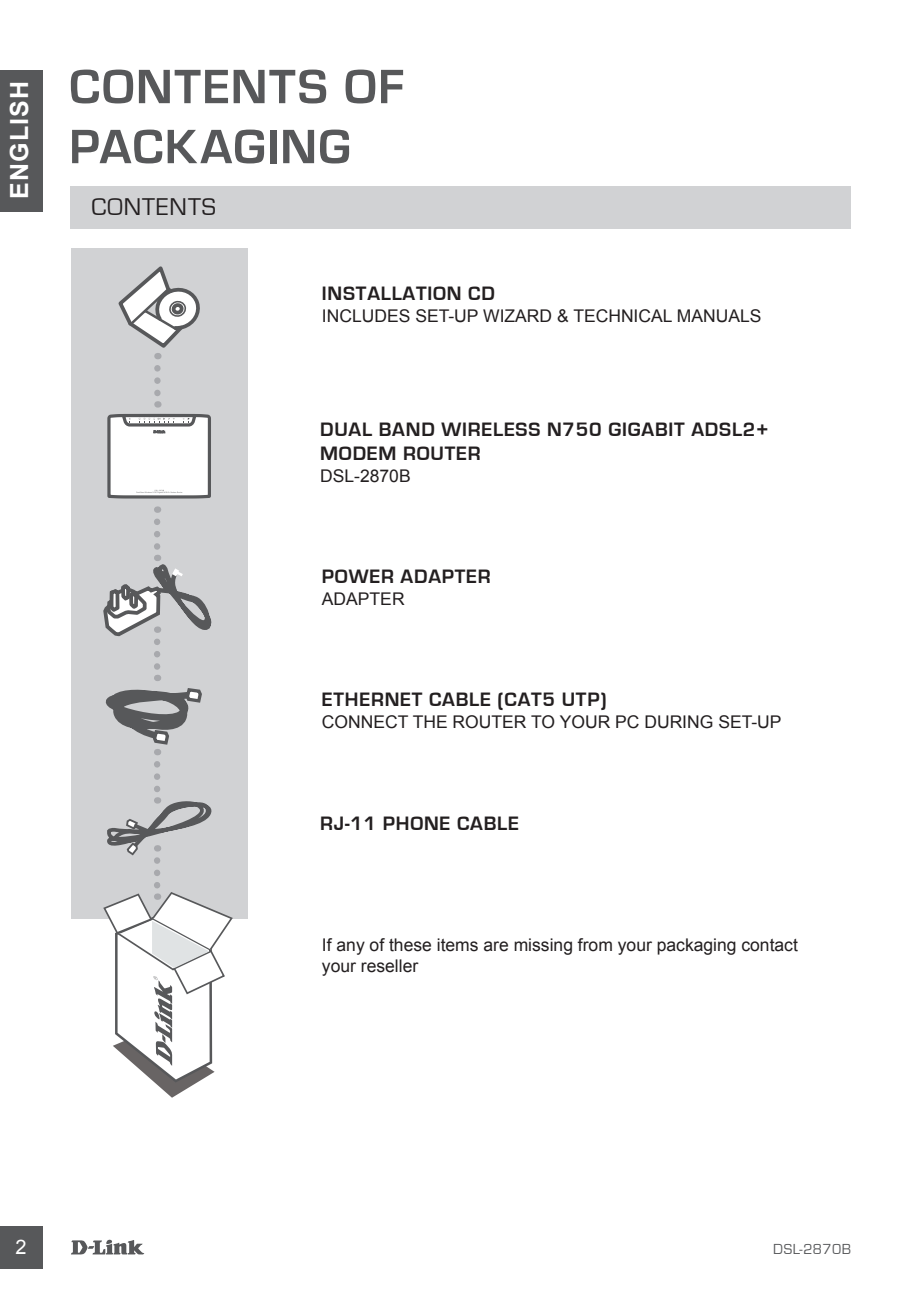
<style>
.page{position:relative;width:922px;height:1297px;background:#fff}
.page>*{position:absolute;margin:0;border:0;box-sizing:border-box;transform-origin:0 0}
.t1{font:700 50px/60px "Eurostile";letter-spacing:.03em;color:#57585a}
.t2{font:25px "Eurostile";letter-spacing:.04em;color:#231f20}
.t3{font:700 25px "Arial";letter-spacing:.045em;color:#fff}
.t4{font:700 20px/24px "Eurostile";letter-spacing:.04em;color:#231f20}
.t5{font:20px "Arial";color:#fff}
.t6{font:17.5px/21px "Arial";color:#231f20}
.t7{font:15px "Eurostile";letter-spacing:.03em;color:#57585a}
</style>
<div class="page">
<svg style="left:71px;top:1239px;width:73px;height:15px"></svg>
<div style="left:0;top:1226px;width:43px;height:43px;background:#57585a"></div>
<div style="left:0;top:70px;width:43px;height:142px;background:#57585a"></div>
<div style="left:71px;top:187px;width:779px;height:42px;background:#d1d2d4"></div>
<div style="left:71px;top:249px;width:176px;height:670px;background:#d1d2d4"></div>
<svg style="left:118px;top:266px;width:82px;height:93px"></svg>
<svg style="left:103px;top:522px;width:130px;height:576px"></svg>
<svg style="left:107px;top:368px;width:104px;height:145px"></svg>
<h2 class="t3" style="left:3px;top:199px;width:120px;rotate:-90deg">ENGLISH</h2>
<h1 class="t1" style="left:69px;top:58px;width:336px">CONTENTS OF<br>PACKAGING</h1>
<h2 class="t2" style="left:92px;top:193px;width:126px">CONTENTS</h2>
<p class="t4" style="left:322px;top:281px;width:174px">INSTALLATION CD</p>
<p class="t6" style="left:322px;top:306px;width:441px">INCLUDES SET-UP WIZARD &amp; TECHNICAL MANUALS</p>
<p class="t4" style="left:320px;top:417px;width:450px">DUAL BAND WIRELESS N750 GIGABIT ADSL2+<br>MODEM ROUTER</p>
<p class="t6" style="left:320px;top:465px;width:92px">DSL-2870B</p>
<p class="t4" style="left:322px;top:564px;width:170px">POWER ADAPTER</p>
<p class="t6" style="left:322px;top:589px;width:84px">ADAPTER</p>
<p class="t4" style="left:322px;top:688px;width:286px">ETHERNET CABLE (CAT5 UTP)</p>
<p class="t6" style="left:322px;top:712px;width:461px">CONNECT THE ROUTER TO YOUR PC DURING SET-UP</p>
<p class="t4" style="left:320px;top:812px;width:90px">RJ-11 PHONE</p>
<p class="t4" style="left:457px;top:812px;width:27px">CABLE</p>
<p class="t6" style="left:322px;top:934px;width:477px">If any of these items are missing from your packaging contact your reseller</p>
<p class="t5" style="left:15px;top:1234px;width:13px">2</p>
<p class="t7" style="left:773px;top:1241px;width:79px">DSL-2870B</p>
</div>
